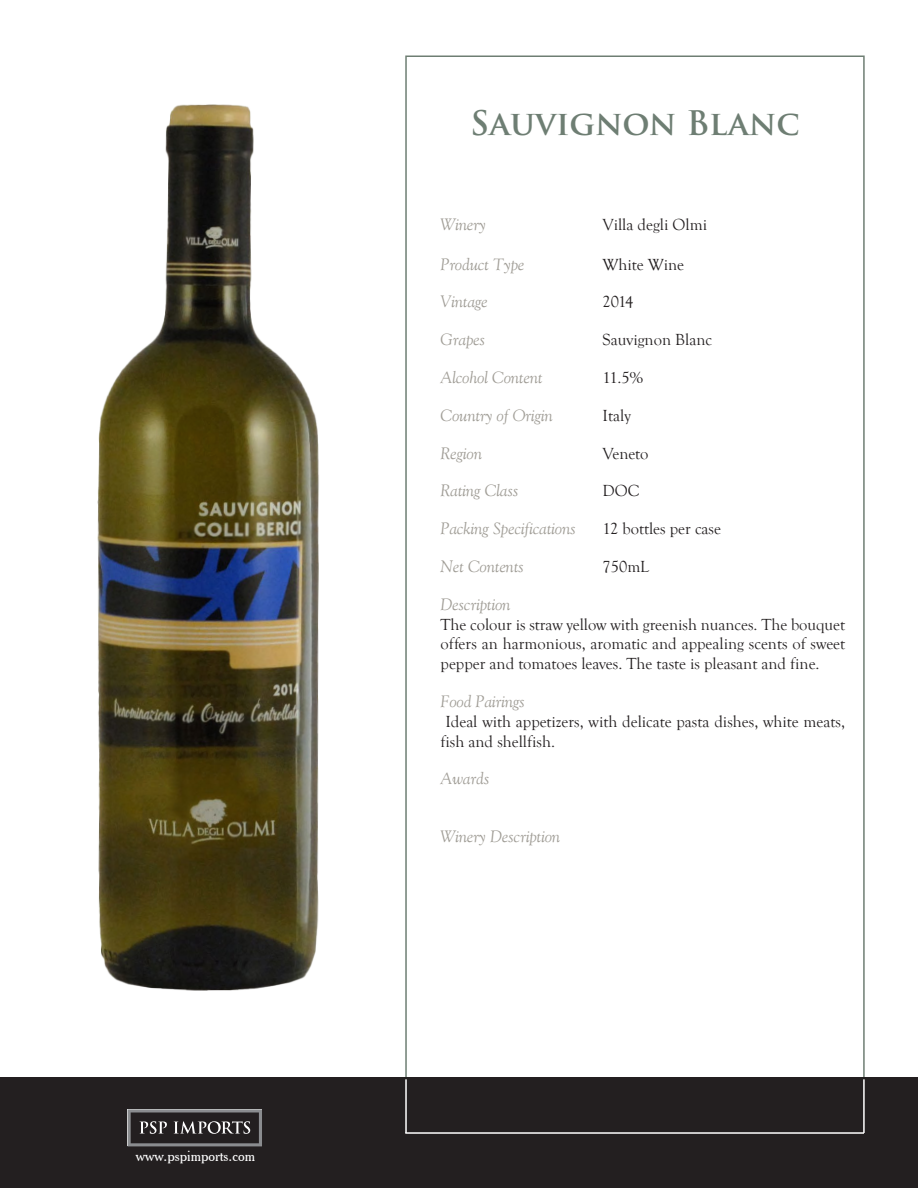
<style>
.page{position:relative;width:918px;height:1188px;background:#fff}
.page>*{position:absolute;margin:0;border:0;box-sizing:border-box;transform-origin:0 0}
.t1{font:700 33px "Trajan Pro";letter-spacing:-.005em;color:#6e7e73}
.t2{font:16.5px/19.8px "Goudy Old Style T";color:#231f20;text-align:justify}
.t3{font:16.5px "Goudy Old Style Italic BT";color:#a09d96}
.t4{font:15px "Cheltenham BT";color:#fff}
</style>
<div class="page">
<div style="left:405px;top:56px;width:460px;height:1027px;background:#fff;border:2px solid #6e7e73"></div>
<div style="left:0;top:1078px;width:918px;height:110px;background:#231f20"></div>
<hr style="left:405px;top:1079px;width:2px;height:54px;background:#fff">
<hr style="left:863px;top:1079px;width:2px;height:54px;background:#fff">
<hr style="left:405px;top:1132px;width:459px;height:2px;background:#fff">
<svg style="left:128px;top:1109px;width:134px;height:37px"></svg>
<img style="left:97px;top:104px;width:222px;height:887px">
<p class="t4" style="left:136px;top:1147px;width:121px">www.pspimports.com</p>
<p class="t1" style="left:470px;top:102px;width:331px">Sauvignon Blanc</p>
<p class="t3" style="left:441px;top:214px;width:47px">Winery</p>
<p class="t2" style="left:603px;top:215px;width:106px">Villa degli Olmi</p>
<p class="t3" style="left:441px;top:254px;width:86px">Product Type</p>
<p class="t2" style="left:603px;top:255px;width:83px">White Wine</p>
<p class="t3" style="left:441px;top:292px;width:49px">Vintage</p>
<p class="t2" style="left:603px;top:293px;width:32px">2014</p>
<p class="t3" style="left:441px;top:329px;width:46px">Grapes</p>
<p class="t2" style="left:603px;top:330px;width:111px">Sauvignon Blanc</p>
<p class="t3" style="left:441px;top:367px;width:104px">Alcohol Content</p>
<p class="t2" style="left:603px;top:368px;width:42px">11.5%</p>
<p class="t3" style="left:441px;top:405px;width:114px">Country of Origin</p>
<p class="t2" style="left:603px;top:406px;width:30px">Italy</p>
<p class="t3" style="left:441px;top:443px;width:43px">Region</p>
<p class="t2" style="left:603px;top:444px;width:47px">Veneto</p>
<p class="t3" style="left:441px;top:481px;width:79px">Rating Class</p>
<p class="t2" style="left:603px;top:482px;width:38px">DOC</p>
<p class="t3" style="left:441px;top:518px;width:137px">Packing Specifications</p>
<p class="t2" style="left:603px;top:519px;width:120px">12 bottles per case</p>
<p class="t3" style="left:441px;top:556px;width:85px">Net Contents</p>
<p class="t2" style="left:603px;top:557px;width:48px">750mL</p>
<p class="t3" style="left:441px;top:594px;width:72px">Description</p>
<p class="t2" style="left:441px;top:615px;width:406px">The colour is straw yellow with greenish nuances. The bouquet offers an harmonious, aromatic and appealing scents of sweet pepper and tomatoes leaves. The taste is pleasant and fine.</p>
<p class="t3" style="left:441px;top:691px;width:86px">Food Pairings</p>
<p class="t2" style="left:441px;top:712px;width:406px">Ideal with appetizers, with delicate pasta dishes, white meats, fish and shellfish.</p>
<p class="t3" style="left:441px;top:769px;width:50px">Awards</p>
<p class="t3" style="left:441px;top:826px;width:121px">Winery Description</p>
</div>
